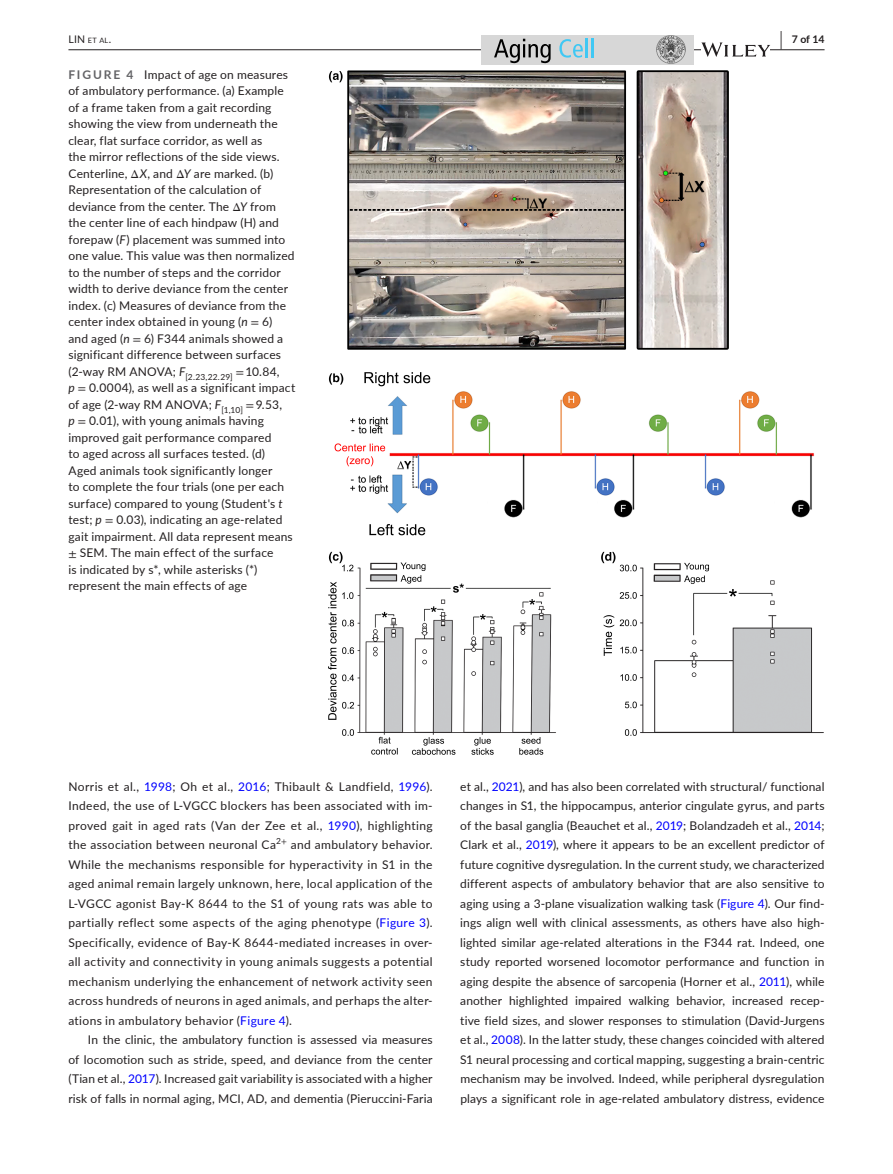
<style>
.page{position:relative;width:893px;height:1174px;background:#fff}
.page>*{position:absolute;margin:0;border:0;box-sizing:border-box;transform-origin:0 0}
.t1{font:12px/19.5px "Lato";letter-spacing:.015em;color:#231f20;text-align:justify}
.t2{font:10.5px "Lato";color:#231f20}
.t3{font:700 10.5px "Lato";color:#231f20}
.t4{font:8.4px "Lato";color:#231f20}
.s1{font-size:7.35px}
.s2{font-size:19.5px}
.s3{font-weight:700;color:#636366}
.s4{font-family:"STIX"}
.s5{font-style:italic}
.s6{color:#00f}
</style>
<div class="page">
<hr style="left:68px;top:49px;width:756px;height:1px;background:#231f20">
<div style="left:481px;top:35px;width:213px;height:29px;background:#d7d7d7"></div>
<svg style="left:494px;top:39px;width:57px;height:24px"></svg>
<svg style="left:559px;top:39px;width:24px;height:19px"></svg>
<hr style="left:585px;top:38px;width:3px;height:19px;background:#40c8f4">
<svg style="left:591px;top:38px;width:2px;height:19px"></svg>
<img style="left:657px;top:35px;width:28px;height:29px">
<svg style="left:701px;top:42px;width:69px;height:15px"></svg>
<img style="left:328px;top:70px;width:496px;height:685px">
<p class="t2" style="left:68px;top:31px;width:44px">LIN <span class="s1">et al</span>.</p>
<p class="t3" style="left:780px;top:31px;width:46px"><span class="s2">|</span> 7 of 14</p>
<p class="t1" style="left:68px;top:66px;width:228px;line-height:16.5px;text-align:left"><span class="s3">FIGURE 4</span> Impact of age on measures of ambulatory performance. (a) Example of a frame taken from a gait recording showing the view from underneath the clear, flat surface corridor, as well as<br>the mirror reflections of the side views.<br>Centerline, <span class="s4">Δ</span><span class="s5">X</span>, and <span class="s4">Δ</span><span class="s5">Y</span> are marked. (b)<br>Representation of the calculation of deviance from the center. The <span class="s4">Δ</span><span class="s5">Y</span> from the center line of each hindpaw (H) and forepaw (<span class="s5">F</span>) placement was summed into one value. This value was then normalized to the number of steps and the corridor width to derive deviance from the center index. (c) Measures of deviance from the center index obtained in young (<span class="s5">n</span> <span class="s4">=</span> 6)<br>and aged (<span class="s5">n</span> <span class="s4">=</span> 6) F344 animals showed a significant difference between surfaces (2-way RM ANOVA; <span class="s5">F</span><sub>[2.23,22.29]</sub> <span class="s4">=</span> 10.84,<br><span class="s5">p</span> <span class="s4">=</span> 0.0004), as well as a significant impact of age (2-way RM ANOVA; <span class="s5">F</span><sub>[1,10]</sub> <span class="s4">=</span> 9.53,<br><span class="s5">p</span> <span class="s4">=</span> 0.01), with young animals having improved gait performance compared<br>to aged across all surfaces tested. (d)<br>Aged animals took significantly longer<br>to complete the four trials (one per each surface) compared to young (Student's <span class="s5">t </span>test; <span class="s5">p</span> <span class="s4">=</span> 0.03), indicating an age-related gait impairment. All data represent means <span class="s4">±</span> SEM. The main effect of the surface<br>is indicated by s*, while asterisks (*) represent the main effects of age</p>
<p class="t1" style="left:68px;top:776px;width:366px">Norris et al., <span class="s6">1998</span>; Oh et al., <span class="s6">2016</span>; Thibault &amp; Landfield, <span class="s6">1996</span>).<br>Indeed, the use of L-VGCC blockers has been associated with im&shy;proved gait in aged rats (Van der Zee et al., <span class="s6">1990</span>), highlighting the association between neuronal Ca</p>
<p class="t4" style="left:276px;top:835px;width:12px">2<span class="s4">+</span></p>
<p class="t1" style="left:68px;top:834px;width:366px;text-indent:222px">and ambulatory behavior.<br>While the mechanisms responsible for hyperactivity in S1 in the aged animal remain largely unknown, here, local application of the L-VGCC agonist Bay-K 8644 to the S1 of young rats was able to partially reflect some aspects of the aging phenotype (<span class="s6">Figure 3</span>).<br>Specifically, evidence of Bay-K 8644-mediated increases in over&shy;all activity and connectivity in young animals suggests a potential mechanism underlying the enhancement of network activity seen across hundreds of neurons in aged animals, and perhaps the alter&shy;ations in ambulatory behavior (<span class="s6">Figure 4</span>).</p>
<p class="t1" style="left:68px;top:1029px;width:366px;text-indent:20px">In the clinic, the ambulatory function is assessed via measures of locomotion such as stride, speed, and deviance from the center (Tian et al., <span class="s6">2017</span>). Increased gait variability is associated with a higher risk of falls in normal aging, MCI, AD, and dementia (Pieruccini-Faria</p>
<p class="t1" style="left:460px;top:776px;width:366px">et al., <span class="s6">2021</span>), and has also been correlated with structural/ functional changes in S1, the hippocampus, anterior cingulate gyrus, and parts of the basal ganglia (Beauchet et al., <span class="s6">2019</span>; Bolandzadeh et al., <span class="s6">2014</span>; Clark et al., <span class="s6">2019</span>), where it appears to be an excellent predictor of future cognitive dysregulation. In the current study, we characterized different aspects of ambulatory behavior that are also sensitive to aging using a 3-plane visualization walking task (<span class="s6">Figure 4</span>). Our find&shy;ings align well with clinical assessments, as others have also high&shy;lighted similar age-related alterations in the F344 rat. Indeed, one study reported worsened locomotor performance and function in aging despite the absence of sarcopenia (Horner et al., <span class="s6">2011</span>), while another highlighted impaired walking behavior, increased recep&shy;tive field sizes, and slower responses to stimulation (David-Jurgens et al., <span class="s6">2008</span>). In the latter study, these changes coincided with altered S1 neural processing and cortical mapping, suggesting a brain-centric mechanism may be involved. Indeed, while peripheral dysregulation plays a significant role in age-related ambulatory distress, evidence</p>
</div>
